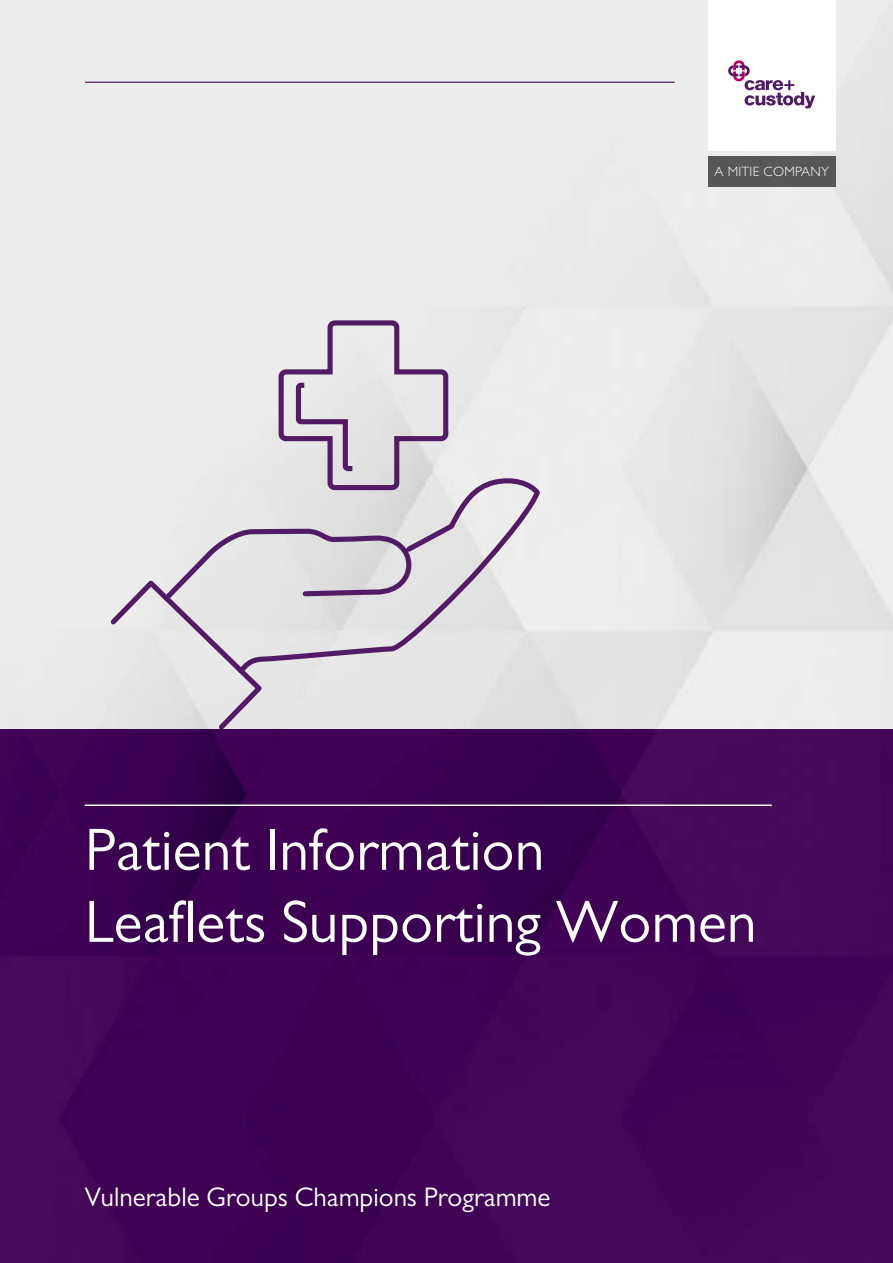
<style>
.page{position:relative;width:893px;height:1263px;background:#fff}
.page>*{position:absolute;margin:0;border:0;box-sizing:border-box;transform-origin:0 0}
.t1{font:60px/72px "Gill Sans";color:#fff}
.t2{font:27px "Gill Sans";color:#fff}
.t3{font:300 13.5px "Gill Sans";letter-spacing:.02em;color:#fff}
</style>
<div class="page">
<img style="left:0;top:0;width:893px;height:1263px">
<hr style="left:85px;top:804px;width:687px;height:2px;background:#fff">
<div style="left:708px;top:156px;width:128px;height:31px;background:#575756"></div>
<div style="left:708px;top:0;width:128px;height:151px;background:#fff"></div>
<svg style="left:728px;top:60px;width:87px;height:48px"></svg>
<svg style="left:159px;top:477px;width:384px;height:201px;background:#dad6db"></svg>
<svg style="left:106px;top:576px;width:160px;height:156px;background:#d9d4da"></svg>
<svg style="left:276px;top:318px;width:175px;height:175px;background:#d0c9d3"></svg>
<p class="t3" style="left:714px;top:161px;width:116px">A MITIE COMPANY</p>
<p class="t1" style="left:85px;top:813px;width:673px">Patient Information<br>Leaflets Supporting Women</p>
<p class="t2" style="left:85px;top:1181px;width:467px">Vulnerable Groups Champions Programme</p>
</div>
